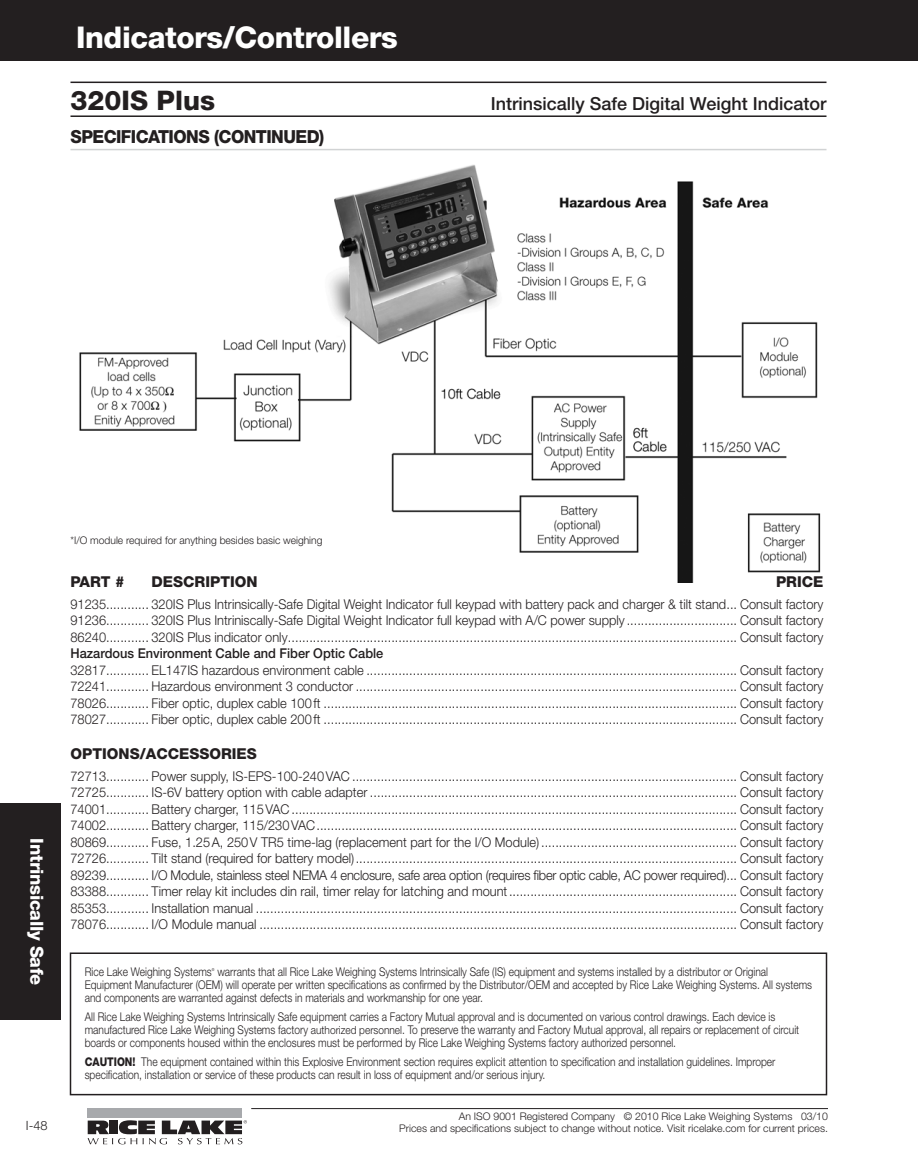
<style>
.page{position:relative;width:918px;height:1175px;background:#fff}
.page>*{position:absolute;margin:0;border:0;box-sizing:border-box;transform-origin:0 0}
.t1{font:800 30px "Helvetica Neue LT Std";letter-spacing:-.015em;color:#fff}
.t2{font:800 27px "Helvetica Neue LT Std";color:#231f20}
.t3{font:500 18px "Helvetica Neue LT Std";color:#231f20}
.t4{font:800 18px "Helvetica Neue LT Std";letter-spacing:-.03em;color:#231f20;scale:.95 1}
.t5{font:800 18px "Helvetica Neue LT Std";letter-spacing:-.015em;color:#fff}
.t6{font:800 15px "Helvetica Neue LT Std";color:#231f20}
.t7{font:300 13.5px/16.5px "Helvetica Neue LT Std";color:#231f20;text-align:justify;scale:.95 1}
.t8{font:500 13.5px "Helvetica Neue LT Std";color:#231f20;scale:.95 1}
.t9{font:300 12.75px "Helvetica Neue LT Std";color:#231f20}
.t10{font:300 12px/12.8px "Helvetica Neue LT Std";color:#231f20;scale:.85 1}
.t11{font:300 10.5px/12px "Helvetica Neue LT Std";color:#231f20;text-align:right}
.t12{font:300 3.9px "Helvetica Neue LT Std";color:#231f20;scale:.85 1}
.s1{font-size:11.25px}
.s2{font-weight:800}
</style>
<div class="page">
<div style="left:0;top:803px;width:61px;height:216px;background:#231f20"></div>
<div style="left:0;top:0;width:918px;height:61px;background:#231f20"></div>
<hr style="left:251px;top:1108px;width:577px;height:1px;background:#231f20">
<div style="left:88px;top:1107px;width:154px;height:10px;background:#a7a9ac"></div>
<svg style="left:88px;top:1120px;width:159px;height:24px"></svg>
<img style="left:79px;top:164px;width:742px;height:419px">
<div style="left:70px;top:952px;width:757px;height:143px;border:2px solid #231f20"></div>
<hr style="left:70px;top:149px;width:756px;height:1px;background:#d1d3d4">
<hr style="left:70px;top:82px;width:756px;height:1px;background:#231f20">
<hr style="left:70px;top:115px;width:756px;height:2px;background:#231f20">
<h1 class="t1" style="left:76px;top:20px;width:323px">INDICATORS/CONTROLLERS</h1>
<h2 class="t2" style="left:70px;top:84px;width:146px">320IS PLUS</h2>
<h3 class="t3" style="left:491px;top:93px;width:337px">Intrinsically Safe Digital Weight Indicator</h3>
<h3 class="t4" style="left:71px;top:126px;width:269px">SPECI FICATIONS (CONTI NUED)</h3>
<h3 class="t5" style="left:48px;top:838px;width:148px;rotate:90deg">INTRINSICALLY SAFE</h3>
<p class="t11" style="left:70px;top:534px;width:253px">*I/O module required for anything besides basic weighing</p>
<p class="t6" style="left:70px;top:573px;width:74px">PART # D</p>
<p class="t6" style="left:163px;top:573px;width:96px">ESCRIPTION</p>
<p class="t6" style="left:776px;top:573px;width:47px">PRICE</p>
<p class="t7" style="left:70px;top:595px;width:794px">91235............ 320IS Plus Intrinsically-Safe Digital Weight Indicator full keypad with battery pack and charger &amp; tilt stand... Consult factory 91236............ 320IS Plus Intriniscally-Safe Digital Weight Indicator full keypad with A/C power supply ............................... Consult factory 86240............ 320IS Plus indicator only.............................................................................................................................. Consult factory</p>
<p class="t8" style="left:70px;top:645px;width:331px">Hazardous Environment Cable and Fiber Optic Cable</p>
<p class="t7" style="left:70px;top:661px;width:794px">32817............ EL147IS hazardous environment cable ........................................................................................................ Consult factory 72241............ Hazardous environment 3 conductor ........................................................................................................... Consult factory 78026............ Fiber optic, duplex cable 100ft .................................................................................................................... Consult factory 78027............ Fiber optic, duplex cable 200ft .................................................................................................................... Consult factory</p>
<p class="t6" style="left:70px;top:744px;width:88px">OPTIONS/ACC</p>
<p class="t6" style="left:179px;top:744px;width:79px">ESSORIES</p>
<p class="t7" style="left:70px;top:767px;width:794px">72713............ Power supply, IS-EPS-100-240VAC ............................................................................................................ Consult factory 72725............ IS-6V battery option with cable adapter ....................................................................................................... Consult factory 74001............ Battery charger, 115VAC ............................................................................................................................. Consult factory 74002............ Battery charger, 115/230VAC...................................................................................................................... Consult factory 80869............ Fuse, 1.25A, 250V TR5 time-lag (replacement part for the I/O Module) ....................................................... Consult factory 72726............ Tilt stand (required for battery model)........................................................................................................... Consult factory 89239............ I/O Module, stainless steel NEMA 4 enclosure, safe area option (requires fiber optic cable, AC power required)... Consult factory 83388............ Timer relay kit includes din rail, timer relay for latching and mount................................................................ Consult factory 85353............ Installation manual ....................................................................................................................................... Consult factory 78076............ I/O Module manual ...................................................................................................................................... Consult factory</p>
<p class="t10" style="left:85px;top:965px;width:857px;text-indent:133px">warrants that all Rice Lake Weighing Systems Intrinsically Safe (IS) equipment and systems installed by a distributor or Original<br>Equipment Manufacturer (OEM) will operate per written specifications as confirmed by the Distributor/OEM and accepted by Rice Lake Weighing Systems. All systems and components are warranted against defects in materials and workmanship for one year.</p>
<p class="t10" style="left:85px;top:1010px;width:842px">All Rice Lake Weighing Systems Intrinsically Safe equipment carries a Factory Mutual approval and is documented on various control drawings. Each device is manufactured Rice Lake Weighing Systems factory <span class="s1">authorized personnel</span>. To preserve the warranty and Factory Mutual approval, all repairs or replacement of circuit boards or components housed within the enclosures must be performed by Rice Lake Weighing Systems factory authorized personnel.</p>
<p class="t10" style="left:85px;top:1055px;width:814px"><span class="s2">CAUTION!</span> The equipment contained within this Explosive Environment section requires explicit attention to specification and installation guidelines. Improper specification, installation or service of these products can result in loss of equipment and/or serious injury.</p>
<p class="t10" style="left:85px;top:965px;width:151px">Rice Lake Weighing Systems</p>
<p class="t12" style="left:212px;top:966px;width:5px">®</p>
<p class="t9" style="left:26px;top:1117px;width:23px">I-48</p>
<p class="t11" style="left:399px;top:1110px;width:430px">An ISO 9001 Registered Company © 2010 Rice Lake Weighing Systems 03/10<br>Prices and specifications subject to change without notice. Visit ricelake.com for current prices.</p>
</div>
